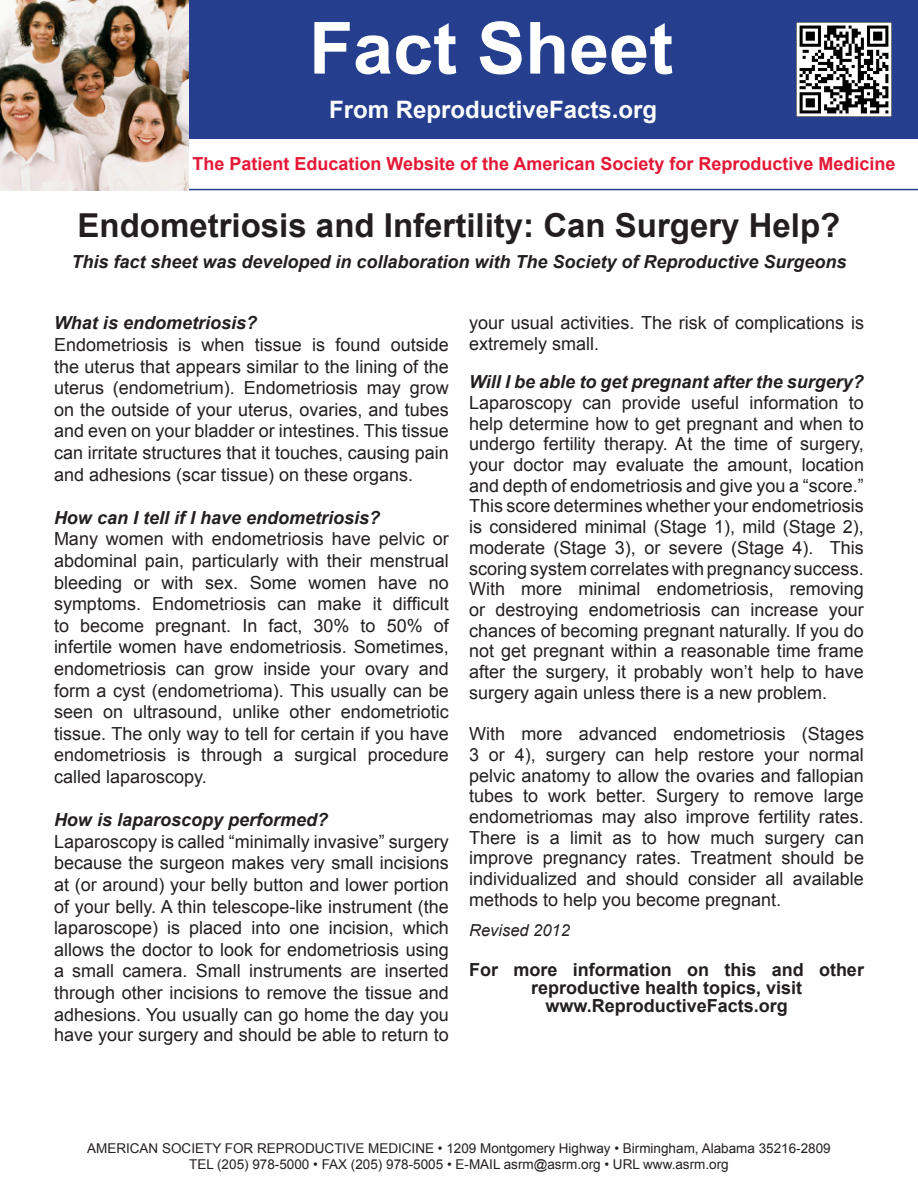
<style>
.page{position:relative;width:918px;height:1188px;background:#fff}
.page>*{position:absolute;margin:0;border:0;box-sizing:border-box;transform-origin:0 0}
.t1{font:700 72px "Arial";color:#fff}
.t2{font:700 33px "Arial";color:#231f20}
.t3{font:700 24px "Arial";color:#fff}
.t4{font:18px/20.7px "Arial";color:#231f20;text-align:justify}
.t5{font:italic 700 18px "Arial";color:#231f20}
.t6{font:700 18px/18px "Arial";color:#231f20;text-align:center}
.t7{font:700 18px "Arial";color:#e51836}
.t8{font:italic 16.5px "Arial";color:#231f20}
.t9{font:13.5px "Arial";color:#231f20}
</style>
<div class="page">
<div style="left:189px;top:0;width:729px;height:139px;background:#253f8e"></div>
<hr style="left:0;top:189px;width:918px;height:1px;background:#253f8e">
<img style="left:0;top:0;width:189px;height:191px">
<img style="left:797px;top:23px;width:94px;height:94px">
<p class="t1" style="left:309px;top:0;width:366px">Fact Sheet</p>
<p class="t3" style="left:329px;top:93px;width:330px">From ReproductiveFacts.org</p>
<p class="t7" style="left:192px;top:152px;width:705px">The Patient Education Website of the American Society for Reproductive Medicine</p>
<p class="t2" style="left:78px;top:203px;width:764px">Endometriosis and Infertility: Can Surgery Help?</p>
<p class="t5" style="left:71px;top:249px;width:777px">This fact sheet was developed in collaboration with The Society of Reproductive Surgeons</p>
<p class="t5" style="left:54px;top:311px;width:205px">What is endometriosis?</p>
<p class="t4" style="left:54px;top:334px;width:396px;line-height:21.6px">Endometriosis is when tissue is found outside the uterus that appears similar to the lining of the uterus (endometrium). Endometriosis may grow on the outside of your uterus, ovaries, and tubes and even on your bladder or intestines. This tissue can irritate structures that it touches, causing pain and adhesions (scar tissue) on these organs.</p>
<p class="t5" style="left:54px;top:506px;width:328px">How can I tell if I have endometriosis?</p>
<p class="t4" style="left:54px;top:529px;width:396px;line-height:21.6px">Many women with endometriosis have pelvic or abdominal pain, particularly with their menstrual bleeding or with sex. Some women have no symptoms. Endometriosis can make it difficult to become pregnant. In fact, 30% to 50% of infertile women have endometriosis. Sometimes, endometriosis can grow inside your ovary and form a cyst (endometrioma). This usually can be seen on ultrasound, unlike other endometriotic tissue. The only way to tell for certain if you have endometriosis is through a surgical procedure called laparoscopy.</p>
<p class="t5" style="left:54px;top:808px;width:276px">How is laparoscopy performed?</p>
<p class="t4" style="left:54px;top:831px;width:396px;line-height:21.5px">Laparoscopy is called “minimally invasive” surgery because the surgeon makes very small incisions at (or around) your belly button and lower portion of your belly. A thin telescope-like instrument (the laparoscope) is placed into one incision, which allows the doctor to look for endometriosis using a small camera. Small instruments are inserted through other incisions to remove the tissue and adhesions. You usually can go home the day you have your surgery and should be able to return to</p>
<p class="t4" style="left:469px;top:313px;width:396px">your usual activities. The risk of complications is extremely small.</p>
<p class="t5" style="left:469px;top:370px;width:396px">Will I be able to get pregnant after the surgery?</p>
<p class="t4" style="left:469px;top:392px;width:396px">Laparoscopy can provide useful information to help determine how to get pregnant and when to undergo fertility therapy. At the time of surgery, your doctor may evaluate the amount, location and depth of endometriosis and give you a “score.” This score determines whether your endometriosis is considered minimal (Stage 1), mild (Stage 2), moderate (Stage 3), or severe (Stage 4). This scoring system correlates with pregnancy success.<br>With more minimal endometriosis, removing or destroying endometriosis can increase your chances of becoming pregnant naturally. If you do not get pregnant within a reasonable time frame after the surgery, it probably won’t help to have surgery again unless there is a new problem.</p>
<p class="t4" style="left:469px;top:724px;width:396px">With more advanced endometriosis (Stages 3 or 4), surgery can help restore your normal pelvic anatomy to allow the ovaries and fallopian tubes to work better. Surgery to remove large endometriomas may also improve fertility rates.<br>There is a limit as to how much surgery can improve pregnancy rates. Treatment should be individualized and should consider all available methods to help you become pregnant.</p>
<p class="t8" style="left:469px;top:919px;width:102px">Revised 2012</p>
<p class="t6" style="left:469px;top:961px;width:396px">For more information on this and other reproductive health topics, visit</p>
<p class="t6" style="left:545px;top:997px;width:244px">www.ReproductiveFacts.org</p>
<p class="t9" style="left:87px;top:1139px;width:745px">AMERICAN SOCIETY FOR REPRODUCTIVE MEDICINE • 1209 Montgomery Highway • Birmingham, Alabama 35216-2809</p>
<p class="t9" style="left:189px;top:1156px;width:541px">TEL (205) 978-5000 • FAX (205) 978-5005 • E-MAIL asrm@asrm.org • URL www.asrm.org</p>
</div>
